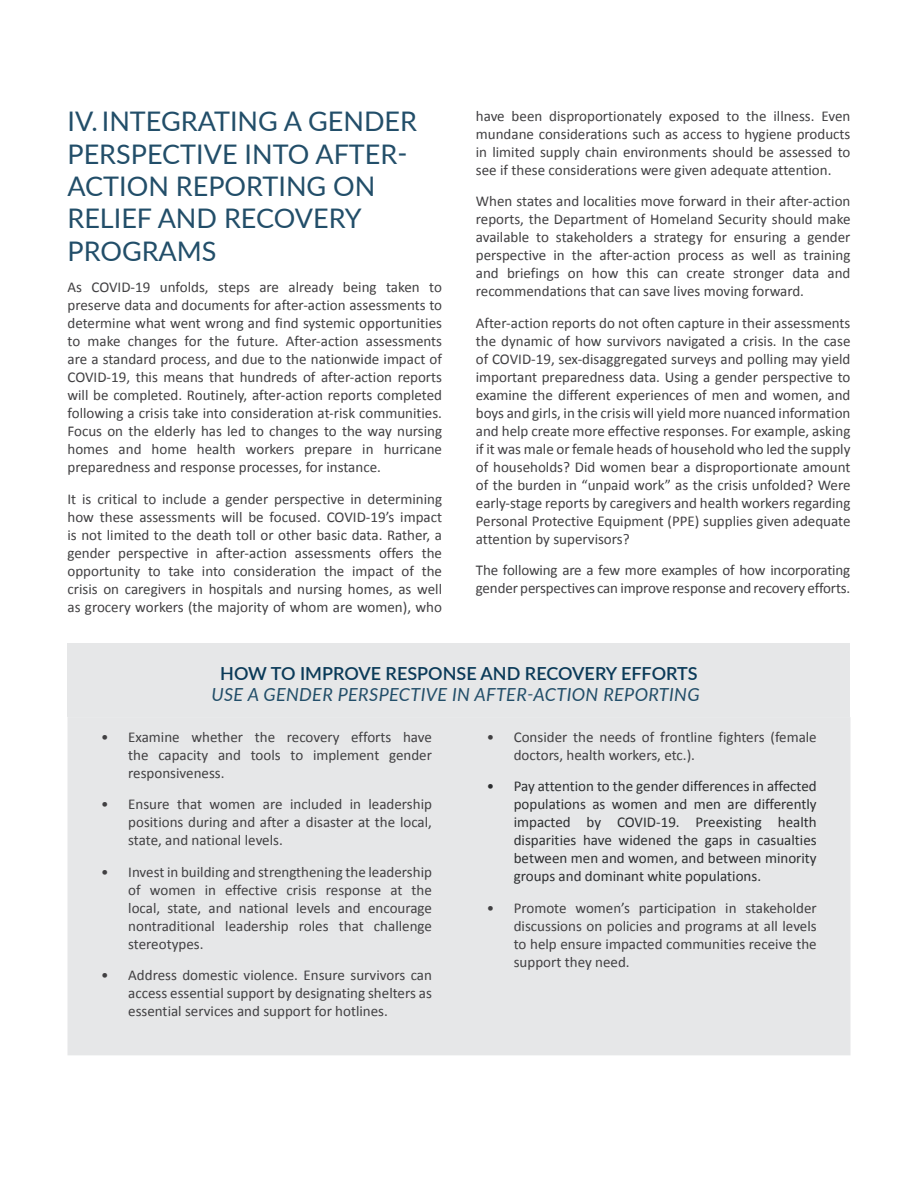
<style>
.page{position:relative;width:918px;height:1188px;background:#fff}
.page>*{position:absolute;margin:0;border:0;box-sizing:border-box;transform-origin:0 0}
.t1{font:27px/32.4px "Lato";color:#224e69}
.Box-_column_indented{font:italic 18px "Lato";letter-spacing:.02em;color:#224e69}
.t2{font:600 18px "Lato";color:#0a3a58}
.Body{font:15px/18px "Calibri";color:#414042;text-align:justify}
.t3{font:15px/18px "Calibri";color:#2c2e30;text-align:justify}
</style>
<div class="page">
<div style="left:68px;top:644px;width:782px;height:73px;background:#e6e7e8"></div>
<div style="left:68px;top:717px;width:782px;height:338px;background:#e6e7e8"></div>
<h1 class="t1" style="left:68px;top:104px;width:351px">IV. INTEGRATING A GENDER<br>PERSPECTIVE INTO AFTER-<br>ACTION REPORTING ON<br>RELIEF AND RECOVERY<br>PROGRAMS</h1>
<p class="Body" style="left:68px;top:278px;width:376px">As COVID-19 unfolds, steps are already being taken to preserve data and documents for after-action assessments to determine what went wrong and find systemic opportunities to make changes for the future. After-action assessments are a standard process, and due to the nationwide impact of COVID-19, this means that hundreds of after-action reports will be completed. Routinely, after-action reports completed following a crisis take into consideration at-risk communities.<br>Focus on the elderly has led to changes to the way nursing homes and home health workers prepare in hurricane preparedness and response processes, for instance.</p>
<p class="Body" style="left:68px;top:490px;width:376px">It is critical to include a gender perspective in determining how these assessments will be focused. COVID-19’s impact is not limited to the death toll or other basic data. Rather, a gender perspective in after-action assessments offers the opportunity to take into consideration the impact of the crisis on caregivers in hospitals and nursing homes, as well as grocery workers (the majority of whom are women), who</p>
<p class="Body" style="left:476px;top:107px;width:376px">have been disproportionately exposed to the illness. Even mundane considerations such as access to hygiene products in limited supply chain environments should be assessed to see if these considerations were given adequate attention.</p>
<p class="Body" style="left:476px;top:192px;width:376px">When states and localities move forward in their after-action reports, the Department of Homeland Security should make available to stakeholders a strategy for ensuring a gender perspective in the after-action process as well as training and briefings on how this can create stronger data and recommendations that can save lives moving forward.</p>
<p class="Body" style="left:476px;top:314px;width:376px">After-action reports do not often capture in their assessments the dynamic of how survivors navigated a crisis. In the case of COVID-19, sex-disaggregated surveys and polling may yield important preparedness data. Using a gender perspective to examine the different experiences of men and women, and boys and girls, in the crisis will yield more nuanced information and help create more effective responses. For example, asking if it was male or female heads of household who led the supply of households? Did women bear a disproportionate amount of the burden in “unpaid work” as the crisis unfolded? Were early-stage reports by caregivers and health workers regarding Personal Protective Equipment (PPE) supplies given adequate attention by supervisors?</p>
<p class="Body" style="left:476px;top:561px;width:376px">The following are a few more examples of how incorporating gender perspectives can improve response and recovery efforts.</p>
<p class="t2" style="left:220px;top:660px;width:479px">HOW TO IMPROVE RESPONSE AND RECOVERY EFFORTS</p>
<p class="Box-_column_indented" style="left:211px;top:682px;width:490px">USE A GENDER PERSPECTIVE IN AFTER-ACTION REPORTING</p>
<p class="Body" style="left:128px;top:728px;width:305px;text-indent:-27px">• Examine whether the recovery efforts have the capacity and tools to implement gender responsiveness.</p>
<p class="Body" style="left:128px;top:795px;width:305px;text-indent:-27px">• Ensure that women are included in leadership positions during and after a disaster at the local, state, and national levels.</p>
<p class="Body" style="left:128px;top:863px;width:305px;text-indent:-27px">• Invest in building and strengthening the leadership of women in effective crisis response at the local, state, and national levels and encourage nontraditional leadership roles that challenge stereotypes.</p>
<p class="Body" style="left:128px;top:966px;width:305px;text-indent:-27px">• Address domestic violence. Ensure survivors can access essential support by designating shelters as essential services and support for hotlines.</p>
<p class="Body" style="left:514px;top:728px;width:305px;text-indent:-27px">• Consider the needs of frontline fighters (female doctors, health workers, etc.).</p>
<p class="t3" style="left:514px;top:777px;width:304px;text-indent:-27px">• Pay attention to the gender differences in affected populations as women and men are differently impacted by COVID-19. Preexisting health disparities have widened the gaps in casualties between men and women, and between minority groups and dominant white populations.</p>
<p class="Body" style="left:514px;top:899px;width:304px;text-indent:-27px">• Promote women’s participation in stakeholder discussions on policies and programs at all levels to help ensure impacted communities receive the support they need.</p>
</div>
